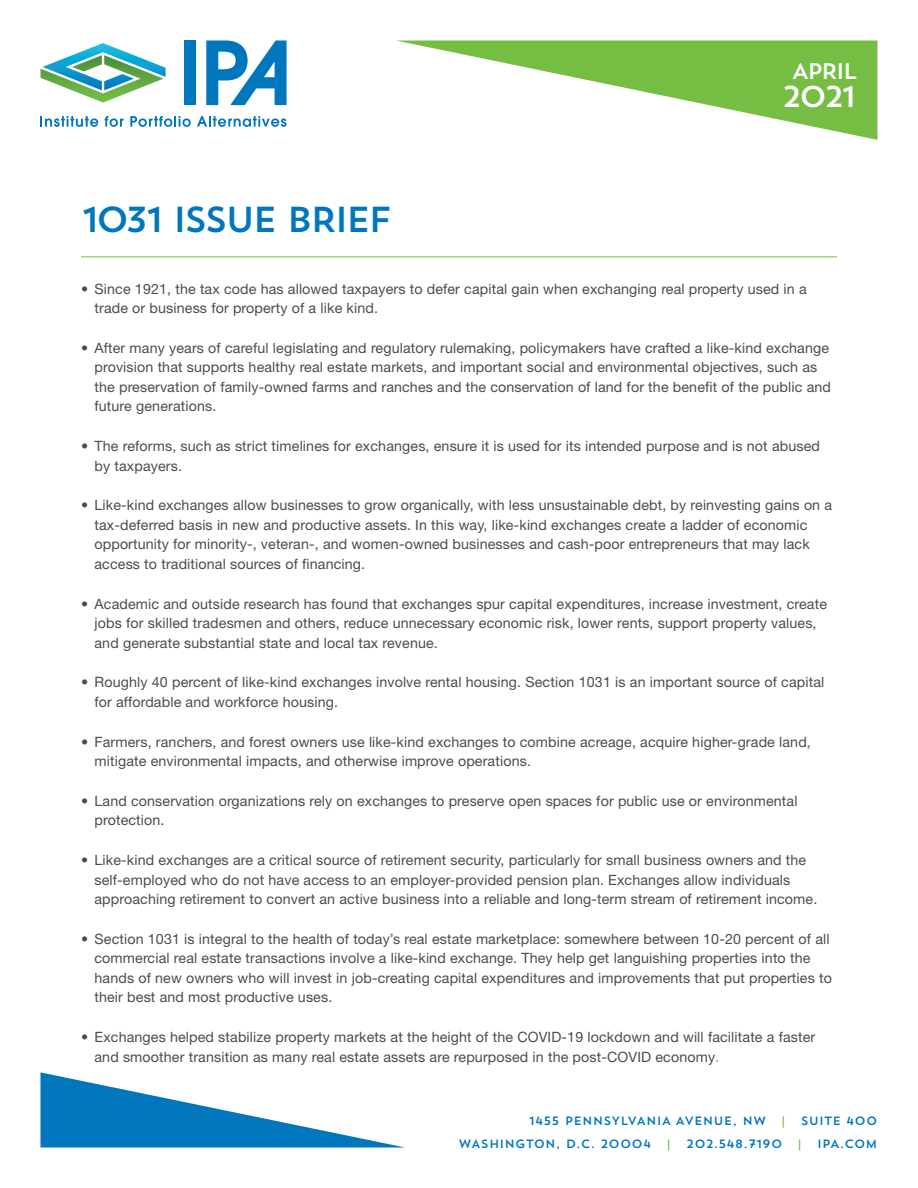
<style>
.page{position:relative;width:918px;height:1188px;background:#fff}
.page>*{position:absolute;margin:0;border:0;box-sizing:border-box;transform-origin:0 0}
.t1{font:36px "Trend Sans One";letter-spacing:-.1em;color:#0077bd}
.t2{font:30px "Trend Sans One";color:#fff}
.t3{font:22.5px "Trend Sans One";letter-spacing:-.11em;color:#fff}
.t4{font:14.25px/19.5px "Helvetica Neue LT Std";letter-spacing:.01em;color:#4b4c4d}
.t5{font:12px "Trend Sans One";color:#0077bd}
.t6{font:12px "Trend Sans One";color:#75be43}
.s1{font-family:"Avant Garde"}
.s2{color:#75be43}
</style>
<div class="page">
<svg style="left:396px;top:40px;width:482px;height:100px"></svg>
<svg style="left:40px;top:43px;width:126px;height:60px"></svg>
<div style="left:185px;top:40px;width:11px;height:65px;background:#0077bd"></div>
<svg style="left:206px;top:40px;width:81px;height:65px"></svg>
<svg style="left:40px;top:116px;width:58px;height:11px"></svg>
<svg style="left:105px;top:116px;width:19px;height:11px"></svg>
<svg style="left:130px;top:116px;width:61px;height:11px"></svg>
<svg style="left:197px;top:116px;width:90px;height:11px"></svg>
<hr style="left:81px;top:256px;width:756px;height:1px;background:#75be43">
<svg style="left:40px;top:1072px;width:365px;height:76px"></svg>
<p class="t1" style="left:81px;top:197px;width:313px">1031 ISSUE BRIEF</p>
<p class="t3" style="left:791px;top:57px;width:68px">APRIL</p>
<p class="t2" style="left:782px;top:78px;width:77px">2021</p>
<p class="t4" style="left:94px;top:279px;width:714px;text-indent:-14px">• Since 1921, the tax code has allowed taxpayers to defer capital gain when exchanging real property used in a trade or business for property of a like kind.</p>
<p class="t4" style="left:94px;top:338px;width:738px;text-indent:-14px">• After many years of careful legislating and regulatory rulemaking, policymakers have crafted a like-kind exchange provision that supports healthy real estate markets, and important social and environmental objectives, such as the preservation of family-owned farms and ranches and the conservation of land for the benefit of the public and future generations.</p>
<p class="t4" style="left:94px;top:436px;width:727px;text-indent:-14px">• The reforms, such as strict timelines for exchanges, ensure it is used for its intended purpose and is not abused by taxpayers.</p>
<p class="t4" style="left:94px;top:495px;width:739px;text-indent:-14px">• Like-kind exchanges allow businesses to grow organically, with less unsustainable debt, by reinvesting gains on a tax-deferred basis in new and productive assets. In this way, like-kind exchanges create a ladder of economic opportunity for minority-, veteran-, and women-owned businesses and cash-poor entrepreneurs that may lack access to traditional sources of financing.</p>
<p class="t4" style="left:94px;top:594px;width:734px;text-indent:-14px">• Academic and outside research has found that exchanges spur capital expenditures, increase investment, create jobs for skilled tradesmen and others, reduce unnecessary economic risk, lower rents, support property values, and generate substantial state and local tax revenue.</p>
<p class="t4" style="left:94px;top:672px;width:731px;text-indent:-14px">• Roughly 40 percent of like-kind exchanges involve rental housing. Section 1031 is an important source of capital for affordable and workforce housing.</p>
<p class="t4" style="left:94px;top:732px;width:718px;text-indent:-14px">• Farmers, ranchers, and forest owners use like-kind exchanges to combine acreage, acquire higher-grade land, mitigate environmental impacts, and otherwise improve operations.</p>
<p class="t4" style="left:94px;top:791px;width:705px;text-indent:-14px">• Land conservation organizations rely on exchanges to preserve open spaces for public use or environmental protection.</p>
<p class="t4" style="left:94px;top:850px;width:724px;text-indent:-14px">• Like-kind exchanges are a critical source of retirement security, particularly for small business owners and the self-employed who do not have access to an employer-provided pension plan. Exchanges allow individuals approaching retirement to convert an active business into a reliable and long-term stream of retirement income.</p>
<p class="t4" style="left:94px;top:929px;width:739px;text-indent:-14px">• Section 1031 is integral to the health of today’s real estate marketplace: somewhere between 10-20 percent of all commercial real estate transactions involve a like-kind exchange. They help get languishing properties into the hands of new owners who will invest in job-creating capital expenditures and improvements that put properties to their best and most productive uses.</p>
<p class="t4" style="left:94px;top:1027px;width:722px;text-indent:-14px">• Exchanges helped stabilize property markets at the height of the COVID-19 lockdown and will facilitate a faster and smoother transition as many real estate assets are repurposed in the post-COVID economy<span class="s1">.</span></p>
<p class="t5" style="left:529px;top:1113px;width:258px">1455 PENNSYLVANIA AVENUE, NW <span class="s2">|</span></p>
<p class="t5" style="left:801px;top:1113px;width:78px">SUITE 400</p>
<p class="t5" style="left:458px;top:1136px;width:194px">WASHINGTON, D.C. 20004</p>
<p class="t6" style="left:667px;top:1136px;width:6px">|</p>
<p class="t5" style="left:686px;top:1136px;width:98px">202.548.7190</p>
<p class="t6" style="left:798px;top:1136px;width:6px">|</p>
<p class="t5" style="left:817px;top:1136px;width:62px">IPA.COM</p>
</div>
